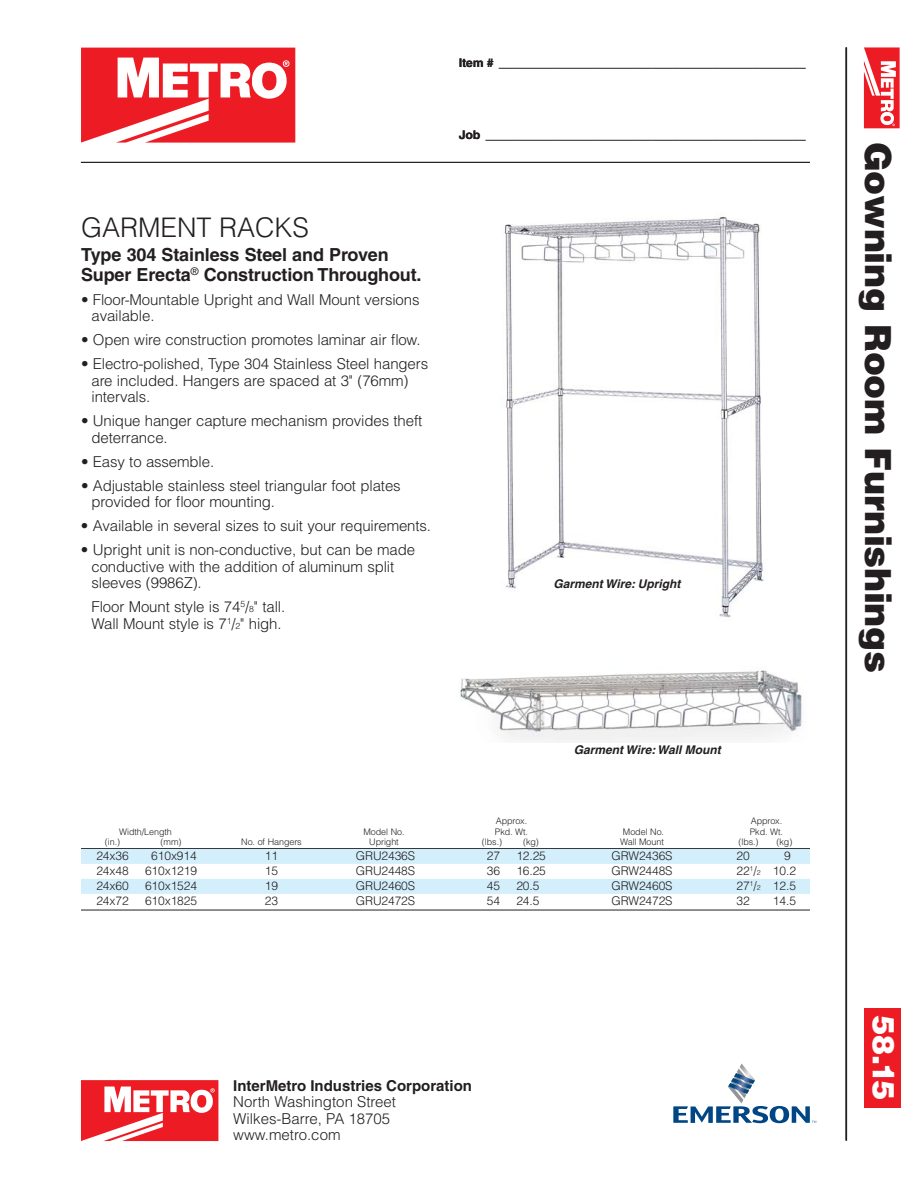
<style>
.page{position:relative;width:918px;height:1188px;background:#fff}
.page>*{position:absolute;margin:0;border:0;box-sizing:border-box;transform-origin:0 0}
.t1{font:900 36px "Helvetica";letter-spacing:-.01em;color:#231f20}
.t2{font:900 30px "Helvetica";color:#fff}
.t3{font:300 27px "Helvetica";color:#231f20}
.t4{font:700 18px/19.5px "Helvetica";letter-spacing:-.01em;color:#231f20}
.t5{font:300 15px/16.5px "Helvetica";letter-spacing:-.01em;color:#231f20}
.t6{font:700 15px "Helvetica";color:#231f20}
.t7{font:300 12px "Helvetica";letter-spacing:-.01em;color:#231f20}
.t8{font:700 12px "Helvetica";color:#231f20}
.t9{font:italic 700 12px "Helvetica";color:#231f20}
.t10{font:300 9px "Helvetica";letter-spacing:-.01em;color:#231f20}
.s1{font-size:8.7px}
.s2{font-size:7.05px}
</style>
<div class="page">
<svg style="left:81px;top:48px;width:214px;height:95px"></svg>
<hr style="left:81px;top:162px;width:729px;height:1px;background:#231f20">
<div style="left:864px;top:1008px;width:37px;height:100px;background:#ed1c24"></div>
<hr style="left:845px;top:47px;width:2px;height:1094px;background:#231f20">
<svg style="left:864px;top:47px;width:36px;height:81px"></svg>
<svg style="left:81px;top:1080px;width:137px;height:61px"></svg>
<svg style="left:673px;top:1063px;width:143px;height:60px"></svg>
<img style="left:504px;top:217px;width:260px;height:401px">
<img style="left:459px;top:670px;width:343px;height:72px">
<hr style="left:81px;top:848px;width:729px;height:1px;background:#231f20">
<div style="left:81px;top:849px;width:729px;height:16px;background:#d4effc"></div>
<div style="left:81px;top:864px;width:729px;height:16px;background:#fff"></div>
<div style="left:81px;top:879px;width:729px;height:16px;background:#d4effc"></div>
<div style="left:81px;top:894px;width:729px;height:16px;background:#fff"></div>
<hr style="left:81px;top:910px;width:729px;height:1px;background:#231f20">
<p class="t8" style="left:459px;top:58px;width:348px">Item # ______________________________________________</p>
<p class="t8" style="left:459px;top:130px;width:348px">Job ________________________________________________</p>
<h3 class="t3" style="left:81px;top:218px;width:230px">GARMENT RACKS</h3>
<p class="t4" style="left:81px;top:247px;width:342px">Type 304 Stainless Steel and Proven<br>Super Erecta<sup>®</sup> Construction Throughout.</p>
<p class="t5" style="left:92px;top:293px;width:330px;text-indent:-10px">• Floor-Mountable Upright and Wall Mount versions available.</p>
<p class="t5" style="left:81px;top:333px;width:341px">• Open wire construction promotes laminar air flow.</p>
<p class="t5" style="left:92px;top:357px;width:338px;text-indent:-10px">• Electro-polished, Type 304 Stainless Steel hangers are included. Hangers are spaced at 3" (76mm) intervals.</p>
<p class="t5" style="left:92px;top:414px;width:332px;text-indent:-10px">• Unique hanger capture mechanism provides theft deterrance.</p>
<p class="t5" style="left:81px;top:455px;width:135px">• Easy to assemble.</p>
<p class="t5" style="left:92px;top:479px;width:311px;text-indent:-10px">• Adjustable stainless steel triangular foot plates provided for floor mounting.</p>
<p class="t5" style="left:81px;top:519px;width:352px">• Available in several sizes to suit your requirements.</p>
<p class="t5" style="left:91px;top:543px;width:325px;text-indent:-10px">• Upright unit is non-conductive, but can be made conductive with the addition of aluminum split sleeves (9986Z).</p>
<p class="t5" style="left:91px;top:600px;width:195px">Floor Mount style is 74<sup>5</sup>/<span class="s1">8</span>" tall.<br>Wall Mount style is 7<sup>1</sup>/<span class="s1">2</span>" high.</p>
<p class="t9" style="left:553px;top:580px;width:129px">Garment Wire: Upright</p>
<p class="t9" style="left:574px;top:746px;width:149px">Garment Wire: Wall Mount</p>
<p class="t10" style="left:496px;top:818px;width:33px">Approx.</p>
<p class="t10" style="left:751px;top:818px;width:33px">Approx.</p>
<p class="t10" style="left:119px;top:828px;width:54px">Width/Length</p>
<p class="t10" style="left:363px;top:828px;width:43px">Model No.</p>
<p class="t10" style="left:495px;top:828px;width:35px">Pkd. Wt.</p>
<p class="t10" style="left:623px;top:828px;width:43px">Model No.</p>
<p class="t10" style="left:750px;top:828px;width:35px">Pkd. Wt.</p>
<p class="t10" style="left:105px;top:839px;width:17px">(in.)</p>
<p class="t10" style="left:161px;top:839px;width:22px">(mm)</p>
<p class="t10" style="left:241px;top:839px;width:62px">No. of Hangers</p>
<p class="t10" style="left:369px;top:839px;width:31px">Upright</p>
<p class="t10" style="left:482px;top:839px;width:22px">(lbs.)</p>
<p class="t10" style="left:523px;top:839px;width:17px">(kg)</p>
<p class="t10" style="left:620px;top:839px;width:45px">Wall Mount</p>
<p class="t10" style="left:738px;top:839px;width:22px">(lbs.)</p>
<p class="t10" style="left:777px;top:839px;width:17px">(kg)</p>
<p class="t7" style="left:96px;top:851px;width:34px">24x36</p>
<p class="t7" style="left:151px;top:851px;width:47px">610x914</p>
<p class="t7" style="left:265px;top:851px;width:15px">11</p>
<p class="t7" style="left:356px;top:851px;width:61px">GRU2436S</p>
<p class="t7" style="left:487px;top:851px;width:15px">27</p>
<p class="t7" style="left:516px;top:851px;width:31px">12.25</p>
<p class="t7" style="left:612px;top:851px;width:63px">GRW2436S</p>
<p class="t7" style="left:737px;top:851px;width:15px">20</p>
<p class="t7" style="left:784px;top:851px;width:8px">9</p>
<p class="t7" style="left:96px;top:866px;width:34px">24x48</p>
<p class="t7" style="left:145px;top:866px;width:54px">610x1219</p>
<p class="t7" style="left:265px;top:866px;width:15px">15</p>
<p class="t7" style="left:356px;top:866px;width:61px">GRU2448S</p>
<p class="t7" style="left:487px;top:866px;width:15px">36</p>
<p class="t7" style="left:516px;top:866px;width:31px">16.25</p>
<p class="t7" style="left:612px;top:866px;width:63px">GRW2448S</p>
<p class="t7" style="left:737px;top:866px;width:61px">22<sup>1</sup>/<span class="s2">2</span> 10.2</p>
<p class="t7" style="left:96px;top:881px;width:34px">24x60</p>
<p class="t7" style="left:145px;top:881px;width:54px">610x1524</p>
<p class="t7" style="left:265px;top:881px;width:15px">19</p>
<p class="t7" style="left:356px;top:881px;width:61px">GRU2460S</p>
<p class="t7" style="left:487px;top:881px;width:15px">45</p>
<p class="t7" style="left:516px;top:881px;width:25px">20.5</p>
<p class="t7" style="left:612px;top:881px;width:63px">GRW2460S</p>
<p class="t7" style="left:737px;top:881px;width:61px">27<sup>1</sup>/<span class="s2">2</span> 12.5</p>
<p class="t7" style="left:96px;top:896px;width:34px">24x72</p>
<p class="t7" style="left:145px;top:896px;width:54px">610x1825</p>
<p class="t7" style="left:265px;top:896px;width:15px">23</p>
<p class="t7" style="left:356px;top:896px;width:61px">GRU2472S</p>
<p class="t7" style="left:487px;top:896px;width:15px">54</p>
<p class="t7" style="left:516px;top:896px;width:25px">24.5</p>
<p class="t7" style="left:612px;top:896px;width:63px">GRW2472S</p>
<p class="t7" style="left:737px;top:896px;width:15px">32</p>
<p class="t7" style="left:773px;top:896px;width:25px">14.5</p>
<p class="t6" style="left:233px;top:1080px;width:240px">InterMetro Industries Corporation</p>
<p class="t5" style="left:233px;top:1095px;width:164px">North Washington Street<br>Wilkes-Barre, PA 18705 www.metro.com</p>
<h1 class="t1" style="left:891px;top:142px;width:532px;rotate:90deg">Gowning Room Furnishings</h1>
<h2 class="t2" style="left:894px;top:1015px;width:87px;rotate:90deg">58.15</h2>
</div>
